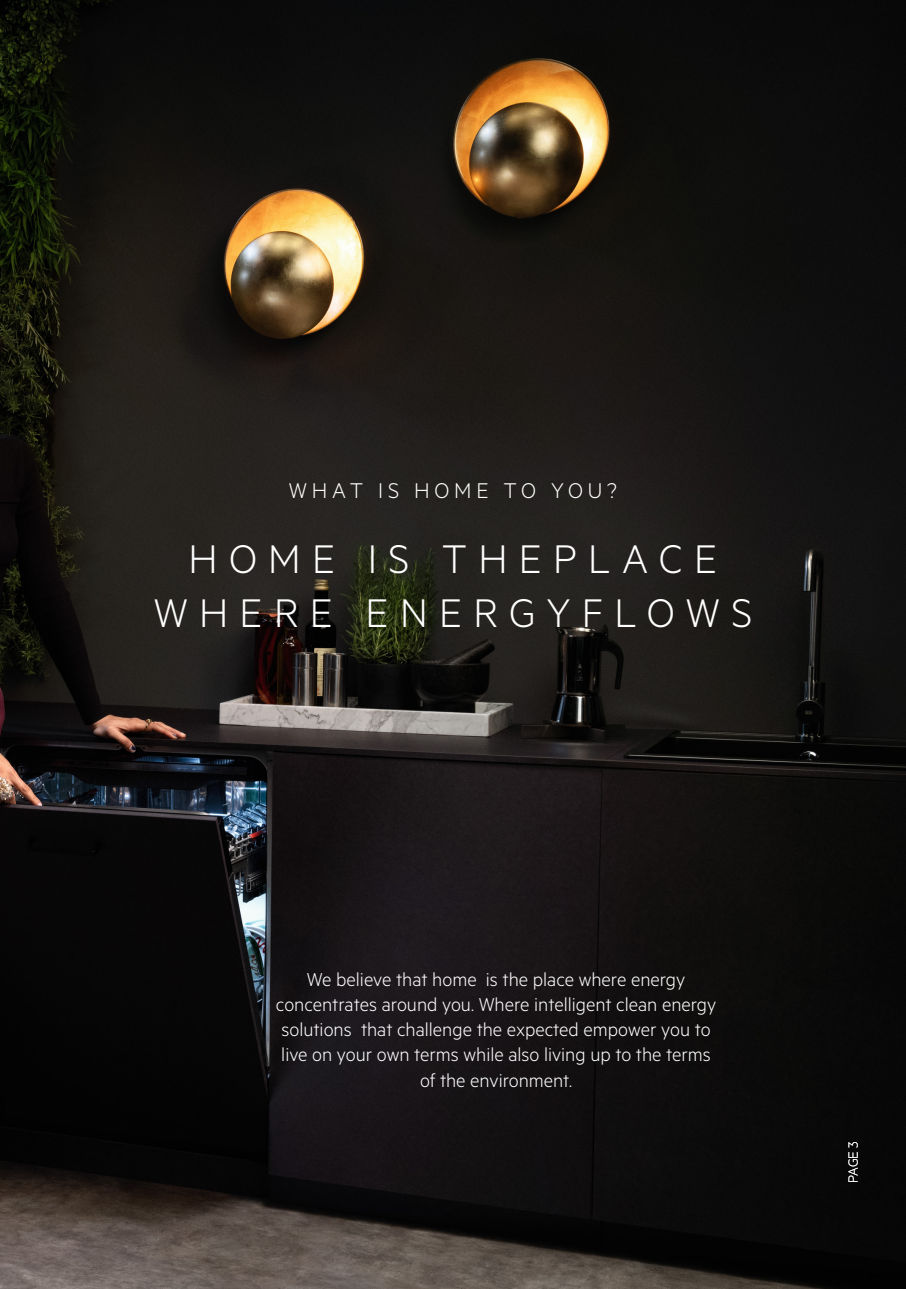
<style>
.page{position:relative;width:906px;height:1289px;background:#fff}
.page>*{position:absolute;margin:0;border:0;box-sizing:border-box;transform-origin:0 0}
.t1{font:300 45px/54px "Metric";letter-spacing:.25em;color:#fff;text-align:center}
.t2{font:300 24px "Metric";letter-spacing:.2em;color:#fff}
.t3{font:300 21px/25.2px "Metric";color:#fff;text-align:center}
.t4{font:300 15px "Metric";color:#fff}
</style>
<div class="page">
<img style="left:0;top:0;width:906px;height:1288px">
<p class="t2" style="left:289px;top:476px;width:330px">WHAT IS HOME TO YOU?</p>
<h1 class="t1" style="left:154px;top:529px;width:600px">HOME IS THEPLACE<br>WHERE ENERGYFLOWS</h1>
<p class="t3" style="left:276px;top:965px;width:442px">We believe that home is the place where energy concentrates around you. Where intelligent clean energy solutions that challenge the expected empower you to live on your own terms while also living up to the terms of the environment.</p>
<p class="t4" style="left:844px;top:1183px;width:44px;rotate:-90deg">PAGE 3</p>
</div>
